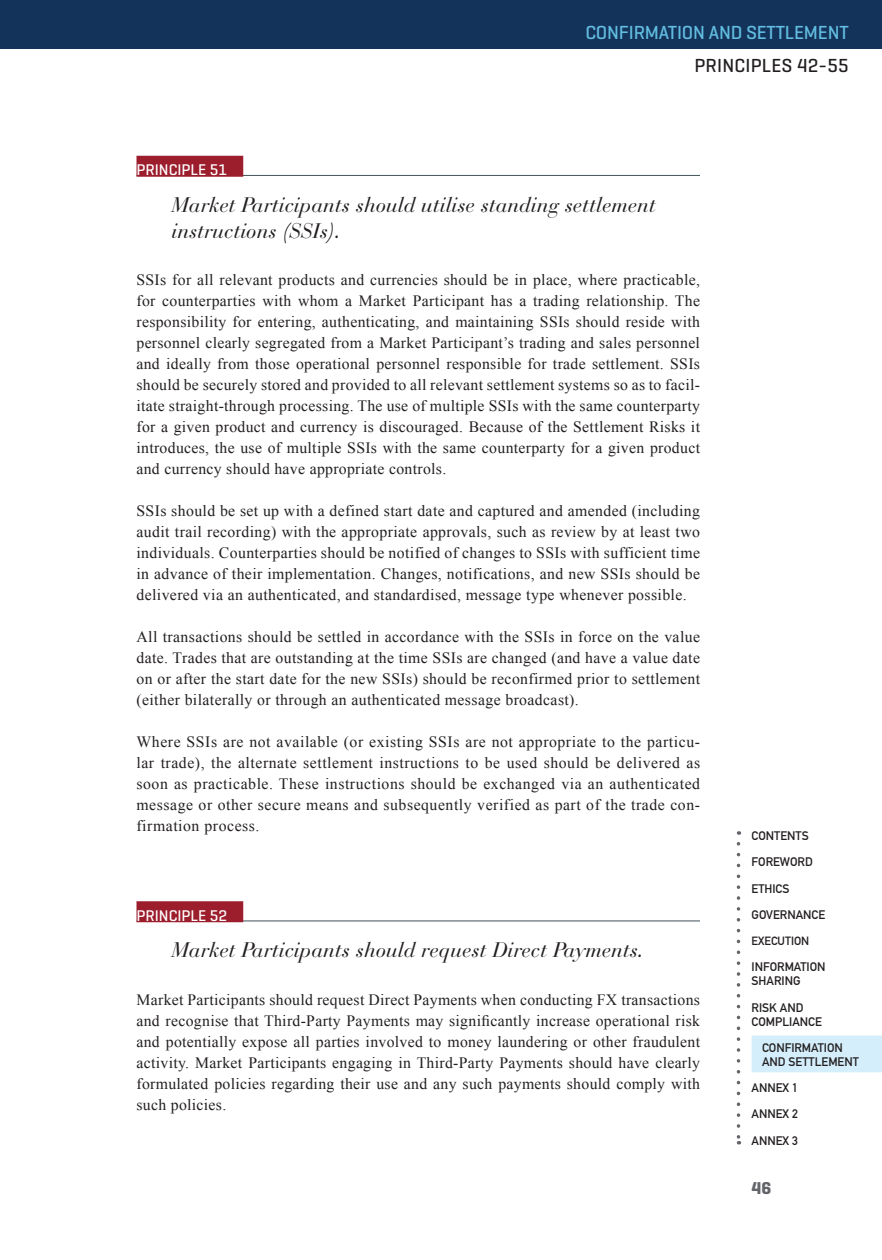
<style>
.page{position:relative;width:882px;height:1260px;background:#fff}
.page>*{position:absolute;margin:0;border:0;box-sizing:border-box;transform-origin:0 0}
.principles_in_body2{font:italic 21px/26.2px "Bauer Bodoni Std";color:#231f20}
.Subhead_before_Intro{font:500 19.25px/33.2px "Geogrotesque";letter-spacing:-.01em;color:#62bde0;text-align:right}
.t1{font:700 17.5px "Geogrotesque";color:#64656a}
.Body_noIndent{font:15.75px/21px "Times New Roman";letter-spacing:.02em;color:#231f20;text-align:justify}
.Body{font:15.75px/21px "Times New Roman";letter-spacing:.025em;color:#231f20;text-align:justify}
.principle-red{font:500 15.75px "Geogrotesque";color:#fff}
.Page_Navigation{font:12.25px/14px "DIN Mittelschrift Std";color:#231f20}
.Page_Navigation_Acti{font:12.25px/14px "DIN Mittelschrift Std";color:#231f20}
.Page_Navigation-2{font:11.9px "DIN Mittelschrift Std";color:#231f20}
.s1{color:#231f20}
</style>
<div class="page">
<div style="left:0;top:0;width:882px;height:49px;background:#14335b"></div>
<hr style="left:136px;top:175px;width:564px;height:1px;background:#42515a">
<div style="left:136px;top:156px;width:107px;height:21px;background:#9c1e2d"></div>
<hr style="left:136px;top:920px;width:564px;height:1px;background:#42515a">
<div style="left:136px;top:901px;width:107px;height:21px;background:#9c1e2d"></div>
<svg style="left:737px;top:844px;width:3px;height:300px"></svg>
<div style="left:752px;top:1036px;width:130px;height:36px;background:#d4effb"></div>
<p class="Subhead_before_Intro" style="left:585px;top:15px;width:265px">CONFIRMATION AND SETTLEMENT<br><span class="s1">PRINCIPLES 42-55</span></p>
<p class="principle-red" style="left:136px;top:160px;width:92px">PRINCIPLE 51</p>
<p class="principles_in_body2" style="left:172px;top:192px;width:486px">Market Participants should utilise standing settlement instructions (SSIs).</p>
<p class="Body_noIndent" style="left:136px;top:269px;width:565px">SSIs for all relevant products and currencies should be in place, where practicable, for counterparties with whom a Market Participant has a trading relationship. The responsibility for entering, authenticating, and maintaining SSIs should reside with personnel clearly segregated from a Market Participant’s trading and sales personnel and ideally from those operational personnel responsible for trade settlement. SSIs should be securely stored and provided to all relevant settlement systems so as to facil&shy;itate straight-through processing. The use of multiple SSIs with the same counterparty for a given product and currency is discouraged. Because of the Settlement Risks it introduces, the use of multiple SSIs with the same counterparty for a given product and currency should have appropriate controls.</p>
<p class="Body" style="left:136px;top:500px;width:565px">SSIs should be set up with a defined start date and captured and amended (including audit trail recording) with the appropriate approvals, such as review by at least two individuals. Counterparties should be notified of changes to SSIs with sufficient time in advance of their implementation. Changes, notifications, and new SSIs should be delivered via an authenticated, and standardised, message type whenever possible.</p>
<p class="Body" style="left:136px;top:626px;width:565px">All transactions should be settled in accordance with the SSIs in force on the value date. Trades that are outstanding at the time SSIs are changed (and have a value date on or after the start date for the new SSIs) should be reconfirmed prior to settlement (either bilaterally or through an authenticated message broadcast).</p>
<p class="Body" style="left:136px;top:731px;width:565px">Where SSIs are not available (or existing SSIs are not appropriate to the particu&shy;lar trade), the alternate settlement instructions to be used should be delivered as soon as practicable. These instructions should be exchanged via an authenticated message or other secure means and subsequently verified as part of the trade con&shy;firmation process.</p>
<p class="principle-red" style="left:136px;top:905px;width:92px">PRINCIPLE 52</p>
<p class="principles_in_body2" style="left:172px;top:937px;width:474px">Market Participants should request Direct Payments.</p>
<p class="Body_noIndent" style="left:136px;top:988px;width:565px">Market Participants should request Direct Payments when conducting FX transactions and recognise that Third-Party Payments may significantly increase operational risk and potentially expose all parties involved to money laundering or other fraudulent activity. Market Participants engaging in Third-Party Payments should have clearly formulated policies regarding their use and any such payments should comply with such policies.</p>
<p class="Page_Navigation" style="left:752px;top:829px;width:59px">CONTENTS</p>
<p class="Page_Navigation" style="left:752px;top:855px;width:63px">FOREWORD</p>
<p class="Page_Navigation" style="left:752px;top:881px;width:39px">ETHICS</p>
<p class="Page_Navigation" style="left:752px;top:908px;width:75px">GOVERNANCE</p>
<p class="Page_Navigation-2" style="left:752px;top:934px;width:59px">EXECUTION</p>
<p class="Page_Navigation" style="left:752px;top:960px;width:76px">INFORMATION<br>SHARING</p>
<p class="Page_Navigation" style="left:752px;top:1000px;width:72px">RISK AND<br>COMPLIANCE</p>
<p class="Page_Navigation_Acti" style="left:762px;top:1041px;width:98px">CONFIRMATION<br>AND SETTLEMENT</p>
<p class="Page_Navigation" style="left:752px;top:1081px;width:48px">ANNEX 1</p>
<p class="Page_Navigation" style="left:752px;top:1107px;width:48px">ANNEX 2</p>
<p class="Page_Navigation" style="left:752px;top:1133px;width:48px">ANNEX 3</p>
<p class="t1" style="left:752px;top:1177px;width:21px">46</p>
</div>
